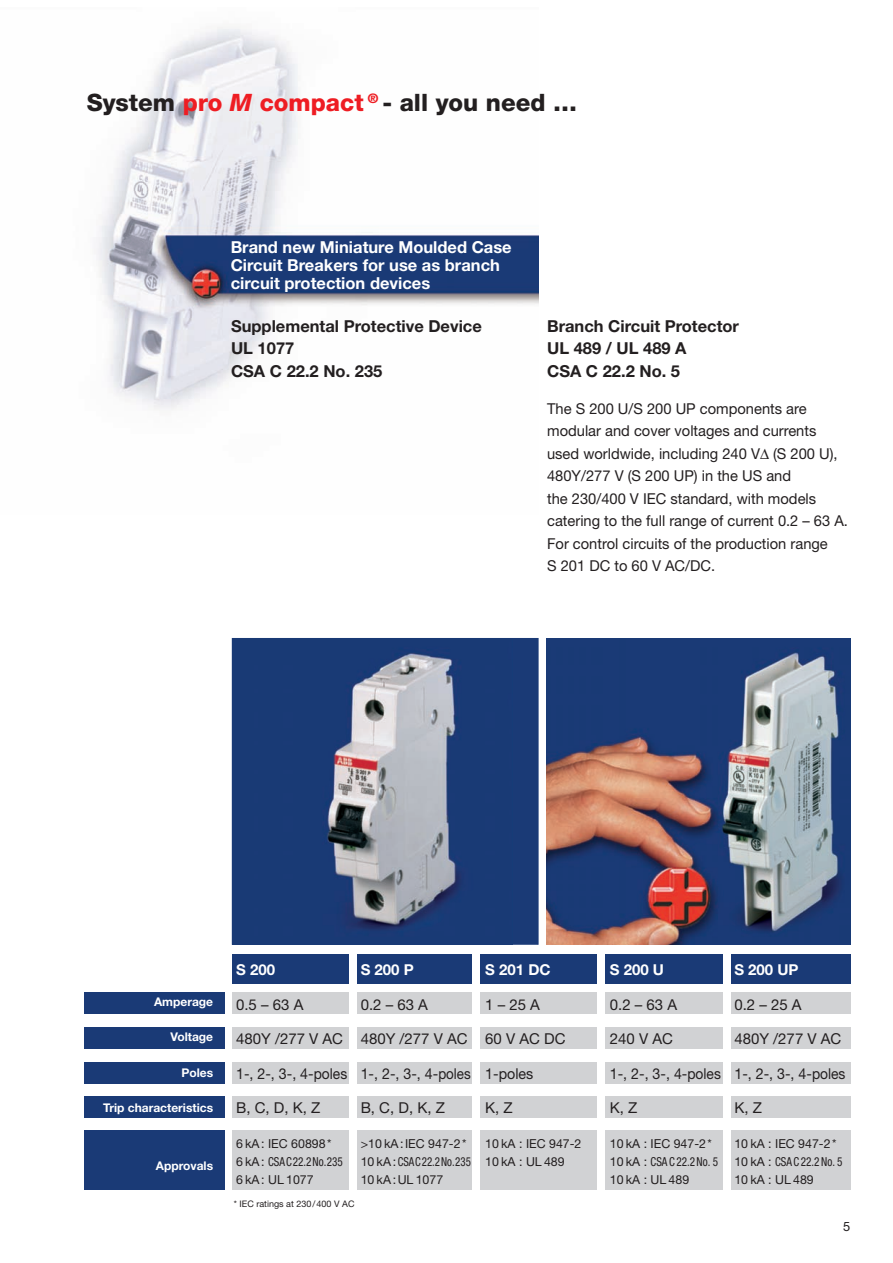
<style>
.page{position:relative;width:893px;height:1263px;background:#fff}
.page>*{position:absolute;margin:0;border:0;box-sizing:border-box;transform-origin:0 0}
.t1{font:800 24px "Helvetica Neue LT";color:#231f20}
.t2{font:700 16.5px/22.5px "Helvetica Neue LT";color:#231f20}
.t3{font:700 16.5px/18px "Helvetica Neue LT";color:#fff}
.t4{font:15px/22.5px "Helvetica Neue LT";color:#231f20}
.t5{font:15px "Helvetica Neue LT";color:#231f20;scale:.95 1}
.t6{font:700 15px "Helvetica Neue LT";color:#fff}
.t7{font:12.9px "Helvetica Neue LT";color:#231f20}
.t8{font:12.3px/18px "Helvetica Neue LT";color:#231f20}
.t9{font:700 12px "Helvetica Neue LT";color:#fff}
.t10{font:9px "Helvetica Neue LT";color:#231f20}
.s1{color:#ee1d23}
.s2{font-style:italic;color:#ee1d23}
.s3{font-stretch:condensed}
</style>
<div class="page">
<img style="left:96px;top:27px;width:443px;height:383px">
<div style="left:85px;top:992px;width:140px;height:21px;background:#1a3a76"></div>
<div style="left:85px;top:1027px;width:140px;height:21px;background:#1a3a76"></div>
<div style="left:85px;top:1062px;width:140px;height:21px;background:#1a3a76"></div>
<div style="left:85px;top:1097px;width:140px;height:21px;background:#1a3a76"></div>
<div style="left:85px;top:1130px;width:140px;height:60px;background:#1a3a76"></div>
<div style="left:232px;top:954px;width:618px;height:30px;background:#1a3a76"></div>
<div style="left:232px;top:1027px;width:618px;height:21px;background:#d1d2d4"></div>
<div style="left:232px;top:992px;width:618px;height:21px;background:#d1d2d4"></div>
<div style="left:232px;top:1062px;width:618px;height:21px;background:#d1d2d4"></div>
<div style="left:232px;top:1097px;width:618px;height:21px;background:#d1d2d4"></div>
<div style="left:232px;top:1130px;width:618px;height:60px;background:#d1d2d4"></div>
<div style="left:232px;top:638px;width:306px;height:306px;background:#1a3a76"></div>
<img style="left:326px;top:653px;width:135px;height:277px">
<img style="left:547px;top:638px;width:303px;height:306px">
<div style="left:349px;top:947px;width:7px;height:254px;background:#fff"></div>
<div style="left:472px;top:947px;width:8px;height:254px;background:#fff"></div>
<div style="left:597px;top:947px;width:8px;height:254px;background:#fff"></div>
<div style="left:723px;top:947px;width:8px;height:254px;background:#fff"></div>
<h1 class="t1" style="left:87px;top:93px;width:492px">System <span class="s1">pro</span> <span class="s2">M</span> <span class="s1">compact</span> <sup>®</sup> - all you need …</h1>
<p class="t3" style="left:231px;top:240px;width:283px">Brand new Miniature Moulded Case<br>Circuit Breakers for use as branch circuit protection devices</p>
<p class="t2" style="left:231px;top:317px;width:252px">Supplemental Protective Device<br>UL 1077<br>CSA C 22.2 No. 235</p>
<p class="t2" style="left:547px;top:317px;width:193px">Branch Circuit Protector<br>UL 489 / UL 489 A<br>CSA C 22.2 No. 5</p>
<p class="t4" style="left:547px;top:399px;width:302px">The S 200 U/S 200 UP components are modular and cover voltages and currents used worldwide, including 240 V (S 200 U), 480Y/277 V (S 200 UP) in the US and<br>the 230/400 V IEC standard, with models catering to the full range of current 0.2 – 63 A.<br>For control circuits of the production range<br>S 201 DC to 60 V AC/DC.</p>
<p class="t9" style="left:154px;top:997px;width:61px">Amperage</p>
<p class="t9" style="left:170px;top:1033px;width:44px">Voltage</p>
<p class="t9" style="left:181px;top:1068px;width:33px">Poles</p>
<p class="t9" style="left:103px;top:1104px;width:111px">Trip characteristics</p>
<p class="t9" style="left:156px;top:1161px;width:59px">Approvals</p>
<p class="t6" style="left:236px;top:965px;width:40px">S 200</p>
<p class="t4" style="left:236px;top:995px;width:69px">0.5 – 63 A</p>
<p class="t4" style="left:236px;top:1029px;width:108px">480Y /277 V AC</p>
<p class="t5" style="left:236px;top:1068px;width:118px">1-, 2-, 3-, 4-poles</p>
<p class="t4" style="left:236px;top:1098px;width:86px">B, C, D, K, Z</p>
<p class="t8" style="left:236px;top:1136px;width:108px">6 kA : IEC 60898 *<br>6 kA : <span class="s3">CSA C 22.2 No. 235<br></span>6 kA : UL 1077</p>
<p class="t6" style="left:361px;top:965px;width:55px">S 200 P</p>
<p class="t4" style="left:361px;top:995px;width:69px">0.2 – 63 A</p>
<p class="t4" style="left:361px;top:1029px;width:108px">480Y /277 V AC</p>
<p class="t5" style="left:361px;top:1068px;width:117px">1-, 2-, 3-, 4-poles</p>
<p class="t4" style="left:361px;top:1098px;width:86px">B, C, D, K, Z</p>
<p class="t8" style="left:361px;top:1136px;width:112px">&gt;10 kA : IEC 947-2 *<br>10 kA : <span class="s3">CSA C 22.2 No. 235<br></span>10 kA : UL 1077</p>
<p class="t10" style="left:234px;top:1200px;width:122px">* IEC ratings at 230 / 400 V AC</p>
<p class="t6" style="left:485px;top:965px;width:67px">S 201 DC</p>
<p class="t4" style="left:485px;top:995px;width:56px">1 – 25 A</p>
<p class="t4" style="left:485px;top:1029px;width:82px">60 V AC DC</p>
<p class="t5" style="left:485px;top:1068px;width:52px">1-poles</p>
<p class="t4" style="left:485px;top:1098px;width:29px">K, Z</p>
<p class="t8" style="left:485px;top:1136px;width:98px">10 kA : IEC 947-2<br>10 kA : UL 489</p>
<p class="t6" style="left:610px;top:965px;width:56px">S 200 U</p>
<p class="t4" style="left:610px;top:995px;width:69px">0.2 – 63 A</p>
<p class="t4" style="left:610px;top:1029px;width:65px">240 V AC</p>
<p class="t5" style="left:610px;top:1068px;width:118px">1-, 2-, 3-, 4-poles</p>
<p class="t4" style="left:610px;top:1098px;width:29px">K, Z</p>
<p class="t8" style="left:610px;top:1136px;width:110px">10 kA : IEC 947-2 *<br>10 kA : <span class="s3">CSA C 22.2 No. 5<br></span>10 kA : UL 489</p>
<p class="t6" style="left:734px;top:965px;width:66px">S 200 UP</p>
<p class="t4" style="left:734px;top:995px;width:69px">0.2 – 25 A</p>
<p class="t4" style="left:734px;top:1029px;width:108px">480Y /277 V AC</p>
<p class="t5" style="left:734px;top:1068px;width:118px">1-, 2-, 3-, 4-poles</p>
<p class="t4" style="left:734px;top:1098px;width:29px">K, Z</p>
<p class="t8" style="left:734px;top:1136px;width:110px">10 kA : IEC 947-2 *<br>10 kA : <span class="s3">CSA C 22.2 No. 5<br></span>10 kA : UL 489</p>
<p class="t7" style="left:843px;top:1221px;width:9px">5</p>
</div>
